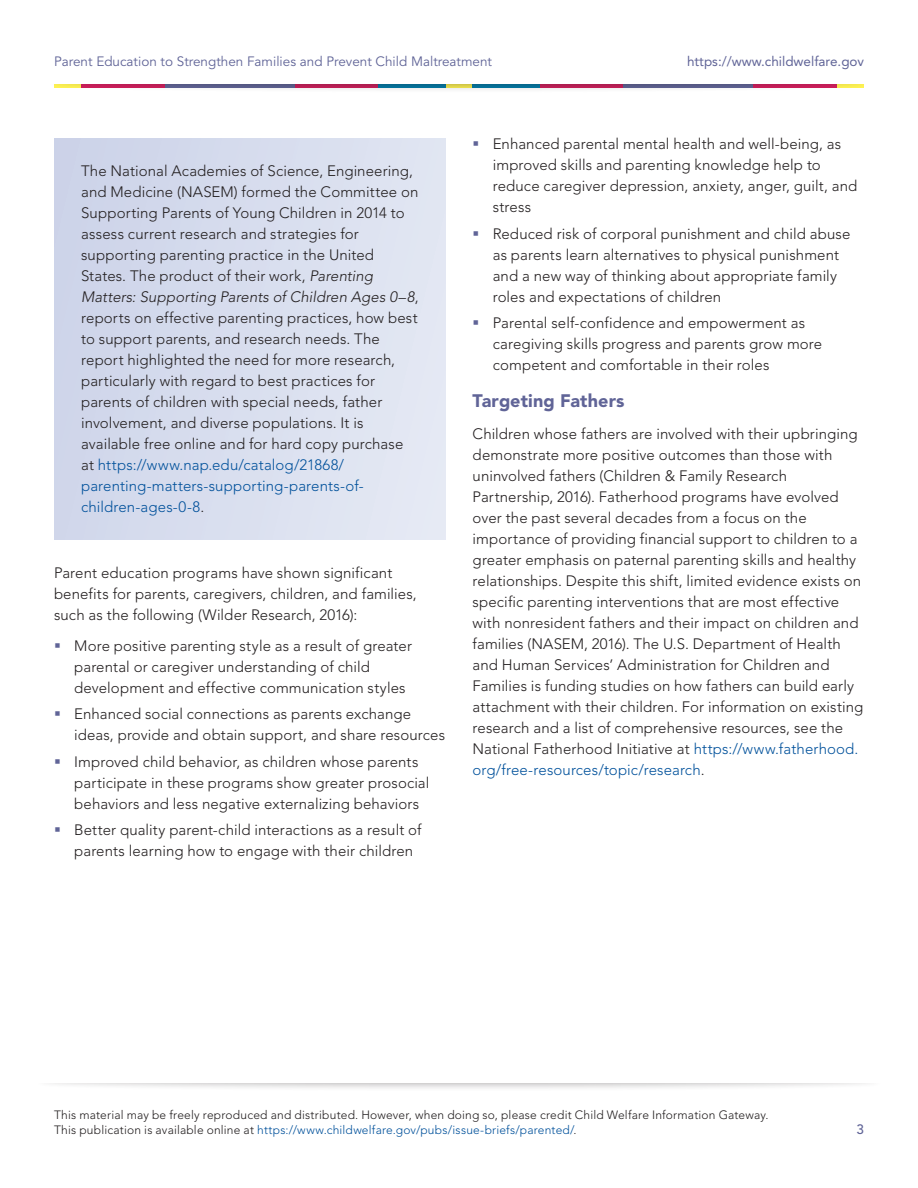
<style>
.page{position:relative;width:918px;height:1188px;background:#fff}
.page>*{position:absolute;margin:0;border:0;box-sizing:border-box;transform-origin:0 0}
.t1{font:900 18px "Avenir";letter-spacing:.005em;color:#606497}
.t2{font:300 15px/21px "Avenir";letter-spacing:.005em;color:#231f20}
.t3{font:13.5px "Avenir";color:#606497}
.t4{font:13.5px "Avenir";color:#606497}
.t5{font:500 13.5px "Avenir";color:#606497}
.t6{font:300 12px/15px "Avenir";letter-spacing:.015em;color:#231f20}
.s1{font-style:italic}
.s2{color:#01519b}
</style>
<div class="page">
<div style="left:34px;top:1065px;width:850px;height:27px;background:#231f20;opacity:.4"></div>
<div style="left:0;top:1058px;width:918px;height:25px;background:#fff"></div>
<div style="left:47px;top:66px;width:824px;height:27px;background:#231f20;opacity:.4"></div>
<div style="left:38px;top:58px;width:842px;height:25px;background:#fff"></div>
<div style="left:54px;top:138px;width:392px;height:401px;background:#d8deef"></div>
<p class="t3" style="left:54px;top:53px;width:439px">Parent Education to Strengthen Families and Prevent Child Maltreatment</p>
<p class="t4" style="left:687px;top:53px;width:179px">https://www.childwelfare.gov</p>
<p class="t2" style="left:81px;top:161px;width:339px">The National Academies of Science, Engineering, and Medicine (NASEM) formed the Committee on Supporting Parents of Young Children in 2014 to assess current research and strategies for supporting parenting practice in the United States. The product of their work, <span class="s1">Parenting Matters: Supporting Parents of Children Ages 0–8</span>, reports on effective parenting practices, how best to support parents, and research needs. The report highlighted the need for more research, particularly with regard to best practices for parents of children with special needs, father involvement, and diverse populations. It is available free online and for hard copy purchase at <span class="s2">https://www.nap.edu/catalog/21868/ parenting-matters-supporting-parents-of&shy;children-ages-0-8</span>.</p>
<p class="t2" style="left:54px;top:562px;width:364px">Parent education programs have shown significant benefits for parents, caregivers, children, and families, such as the following (Wilder Research, 2016):</p>
<p class="t2" style="left:74px;top:635px;width:339px">More positive parenting style as a result of greater parental or caregiver understanding of child development and effective communication styles</p>
<p class="t2" style="left:74px;top:704px;width:372px">Enhanced social connections as parents exchange ideas, provide and obtain support, and share resources</p>
<p class="t2" style="left:74px;top:751px;width:357px">Improved child behavior, as children whose parents participate in these programs show greater prosocial behaviors and less negative externalizing behaviors</p>
<p class="t2" style="left:74px;top:819px;width:349px">Better quality parent-child interactions as a result of parents learning how to engage with their children</p>
<p class="t2" style="left:493px;top:134px;width:366px">Enhanced parental mental health and well-being, as improved skills and parenting knowledge help to reduce caregiver depression, anxiety, anger, guilt, and stress</p>
<p class="t2" style="left:493px;top:223px;width:359px">Reduced risk of corporal punishment and child abuse as parents learn alternatives to physical punishment and a new way of thinking about appropriate family roles and expectations of children</p>
<p class="t2" style="left:493px;top:312px;width:331px">Parental self-confidence and empowerment as caregiving skills progress and parents grow more competent and comfortable in their roles</p>
<h3 class="t1" style="left:473px;top:390px;width:153px">Targeting Fathers</h3>
<p class="t2" style="left:472px;top:423px;width:392px">Children whose fathers are involved with their upbringing demonstrate more positive outcomes than those with uninvolved fathers (Children &amp; Family Research Partnership, 2016). Fatherhood programs have evolved over the past several decades from a focus on the importance of providing financial support to children to a greater emphasis on paternal parenting skills and healthy relationships. Despite this shift, limited evidence exists on specific parenting interventions that are most effective with nonresident fathers and their impact on children and families (NASEM, 2016). The U.S. Department of Health and Human Services’ Administration for Children and Families is funding studies on how fathers can build early attachment with their children. For information on existing research and a list of comprehensive resources, see the National Fatherhood Initiative at <span class="s2">https://www.fatherhood. org/free-resources/topic/research</span>.</p>
<p class="t6" style="left:54px;top:1107px;width:716px">This material may be freely reproduced and distributed. However, when doing so, please credit Child Welfare Information Gateway.<br>This publication is available online at <span class="s2">https://www.childwelfare.gov/pubs/issue-briefs/parented/</span>.</p>
<p class="t5" style="left:857px;top:1122px;width:9px">3</p>
</div>
